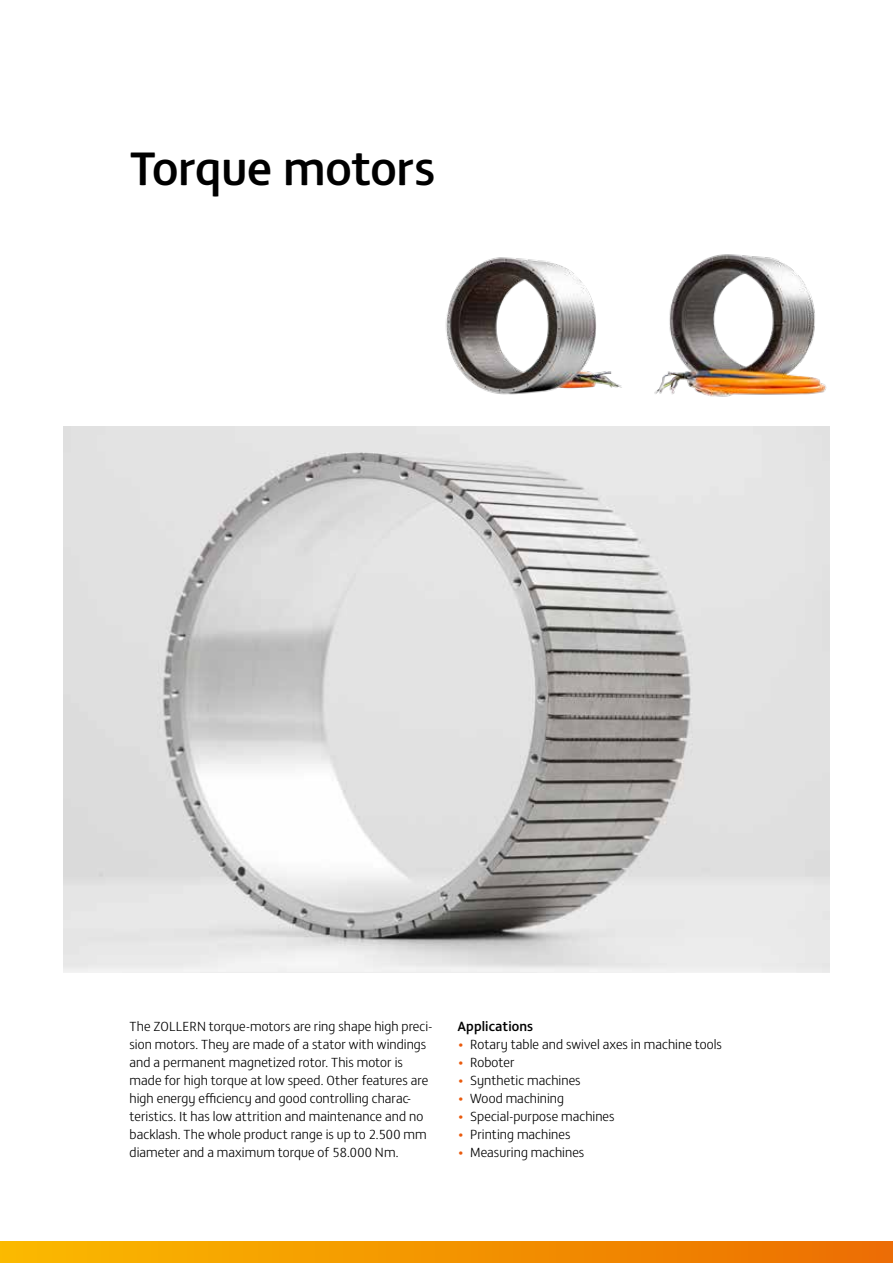
<style>
.page{position:relative;width:893px;height:1263px;background:#fff}
.page>*{position:absolute;margin:0;border:0;box-sizing:border-box;transform-origin:0 0}
.t1{font:500 48px "FS Matthew";letter-spacing:-.01em;color:#000}
.t2{font:500 13.65px "FS Matthew";letter-spacing:.005em;color:#000}
.t3{font:300 13.5px/18px "FS Matthew";letter-spacing:.005em;color:#000}
.s1{color:#ea5a0c}
</style>
<div class="page">
<img style="left:64px;top:427px;width:765px;height:545px">
<img style="left:445px;top:257px;width:177px;height:138px">
<img style="left:654px;top:254px;width:173px;height:143px">
<div style="left:0;top:1242px;width:893px;height:21px;background:linear-gradient(to right,#fbba00,#ec6e02)"></div>
<h1 class="t1" style="left:129px;top:130px;width:308px">Torque motors</h1>
<p class="t3" style="left:130px;top:1016px;width:304px">The ZOLLERN torque-motors are ring shape high preci&shy;sion motors. They are made of a stator with windings and a permanent magnetized rotor. This motor is made for high torque at low speed. Other features are high energy efficiency and good controlling charac&shy;teristics. It has low attrition and maintenance and no backlash. The whole product range is up to 2.500 mm diameter and a maximum torque of 58.000 Nm.</p>
<p class="t2" style="left:457px;top:1015px;width:77px">Applications</p>
<p class="t3" style="left:457px;top:1034px;width:266px"><span class="s1">•</span> Rotary table and swivel axes in machine tools</p>
<p class="t3" style="left:457px;top:1052px;width:59px"><span class="s1">•</span> Roboter</p>
<p class="t3" style="left:457px;top:1070px;width:125px"><span class="s1">•</span> Synthetic machines</p>
<p class="t3" style="left:457px;top:1088px;width:108px"><span class="s1">•</span> Wood machining</p>
<p class="t3" style="left:457px;top:1106px;width:159px"><span class="s1">•</span> Special-purpose machines</p>
<p class="t3" style="left:457px;top:1124px;width:115px"><span class="s1">•</span> Printing machines</p>
<p class="t3" style="left:457px;top:1142px;width:128px"><span class="s1">•</span> Measuring machines</p>
</div>
